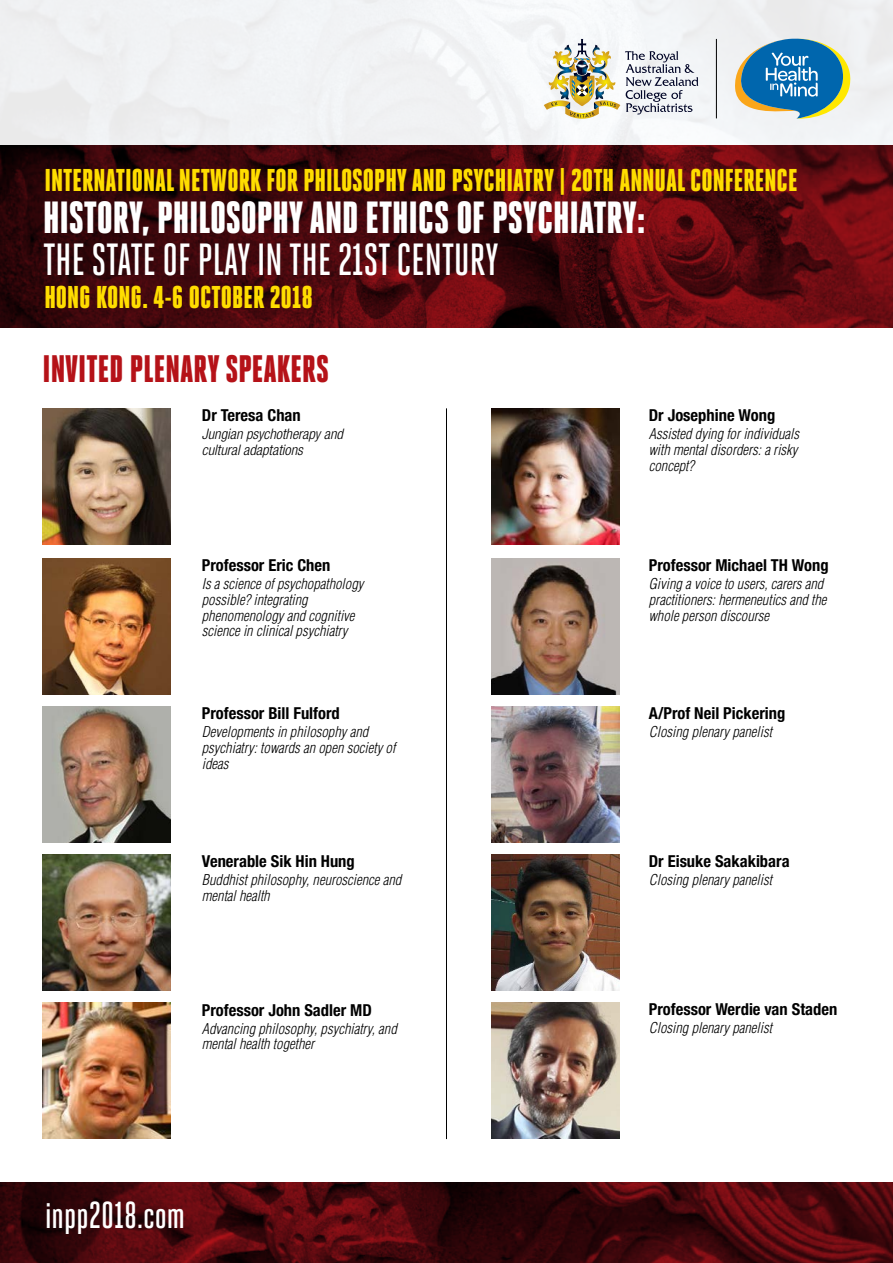
<style>
.page{position:relative;width:893px;height:1263px;background:#fff}
.page>*{position:absolute;margin:0;border:0;box-sizing:border-box;transform-origin:0 0}
.t1{font:900 45px "Heroic Condensed";letter-spacing:-.005em;color:#fff}
.t2{font:500 45px "Heroic Condensed";letter-spacing:-.01em;color:#fff}
.t3{font:900 38.25px "Heroic Condensed";color:#b51218}
.t4{font:500 37.5px "Heroic Condensed";color:#fff}
.t5{font:900 31.5px "Heroic Condensed";color:#fd0}
.name{font:700 condensed 16.5px "Helvetica Neue";color:#000}
.description{font:italic 300 condensed 14.55px/15.8px "Helvetica LT Std";color:#000}
.description-2{font:italic 300 condensed 14.55px/15.8px "Helvetica Neue LT Std";color:#000}
.s1{font-size:40.5px}
</style>
<div class="page">
<img style="left:0;top:145px;width:893px;height:182px">
<div style="left:0;top:0;width:893px;height:145px;background:#f1f2f4"></div>
<svg style="left:735px;top:39px;width:115px;height:80px"></svg>
<hr style="left:716px;top:39px;width:1px;height:79px;background:#000">
<svg style="left:544px;top:39px;width:154px;height:80px"></svg>
<img style="left:43px;top:558px;width:127px;height:136px">
<img style="left:43px;top:706px;width:127px;height:136px">
<img style="left:43px;top:408px;width:127px;height:136px">
<img style="left:43px;top:854px;width:127px;height:137px">
<img style="left:43px;top:1003px;width:127px;height:136px">
<img style="left:491px;top:408px;width:128px;height:136px">
<img style="left:491px;top:558px;width:128px;height:136px">
<img style="left:491px;top:1003px;width:128px;height:136px">
<img style="left:491px;top:854px;width:128px;height:137px">
<img style="left:491px;top:706px;width:128px;height:136px">
<img style="left:0;top:1182px;width:893px;height:81px">
<hr style="left:446px;top:408px;width:1px;height:731px;background:#000">
<p class="t5" style="left:44px;top:163px;width:755px">INTERNATIONAL NETWORK FOR PHILOSOPHY AND PSYCHIATRY | 20TH ANNUAL CONFERENCE</p>
<p class="t1" style="left:43px;top:193px;width:604px">HISTORY<span class="s1">,</span> PHILOSOPHY AND ETHICS OF PSYCHIATRY:</p>
<p class="t2" style="left:43px;top:235px;width:457px">THE STATE OF PLAY IN THE 21ST CENTURY</p>
<p class="t5" style="left:44px;top:280px;width:270px">HONG KONG. 4-6 OCTOBER 2018</p>
<p class="t3" style="left:43px;top:348px;width:288px">INVITED PLENARY SPEAKERS</p>
<p class="name" style="left:202px;top:405px;width:100px">Dr Teresa Chan</p>
<p class="description-2" style="left:202px;top:426px;width:143px">Jungian psychotherapy and cultural adaptations</p>
<p class="name" style="left:202px;top:555px;width:130px">Professor Eric Chen</p>
<p class="description" style="left:202px;top:576px;width:163px">Is a science of psychopathology possible? integrating phenomenology and cognitive science in clinical psychiatry</p>
<p class="name" style="left:202px;top:703px;width:139px">Professor Bill Fulford</p>
<p class="description" style="left:202px;top:724px;width:195px">Developments in philosophy and psychiatry: towards an open society of ideas</p>
<p class="name" style="left:202px;top:851px;width:154px">Venerable Sik Hin Hung</p>
<p class="description" style="left:202px;top:872px;width:201px">Buddhist philosophy, neuroscience and mental health</p>
<p class="name" style="left:202px;top:1000px;width:172px">Professor John Sadler MD</p>
<p class="description" style="left:202px;top:1021px;width:196px">Advancing philosophy, psychiatry, and mental health together</p>
<p class="t4" style="left:45px;top:1195px;width:142px">inpp2018.com</p>
<p class="name" style="left:649px;top:405px;width:128px">Dr Josephine Wong</p>
<p class="description" style="left:649px;top:426px;width:152px;text-align:justify">Assisted dying for individuals with mental disorders: a risky concept?</p>
<p class="name" style="left:649px;top:555px;width:181px">Professor Michael TH Wong</p>
<p class="description" style="left:649px;top:576px;width:179px">Giving a voice to users, carers and practitioners: hermeneutics and the whole person discourse</p>
<p class="name" style="left:649px;top:703px;width:138px">A/Prof Neil Pickering</p>
<p class="description" style="left:649px;top:724px;width:125px">Closing plenary panelist</p>
<p class="name" style="left:649px;top:851px;width:142px">Dr Eisuke Sakakibara</p>
<p class="description" style="left:649px;top:872px;width:125px">Closing plenary panelist</p>
<p class="name" style="left:649px;top:999px;width:190px">Professor Werdie van Staden</p>
<p class="description" style="left:649px;top:1020px;width:125px">Closing plenary panelist</p>
</div>
